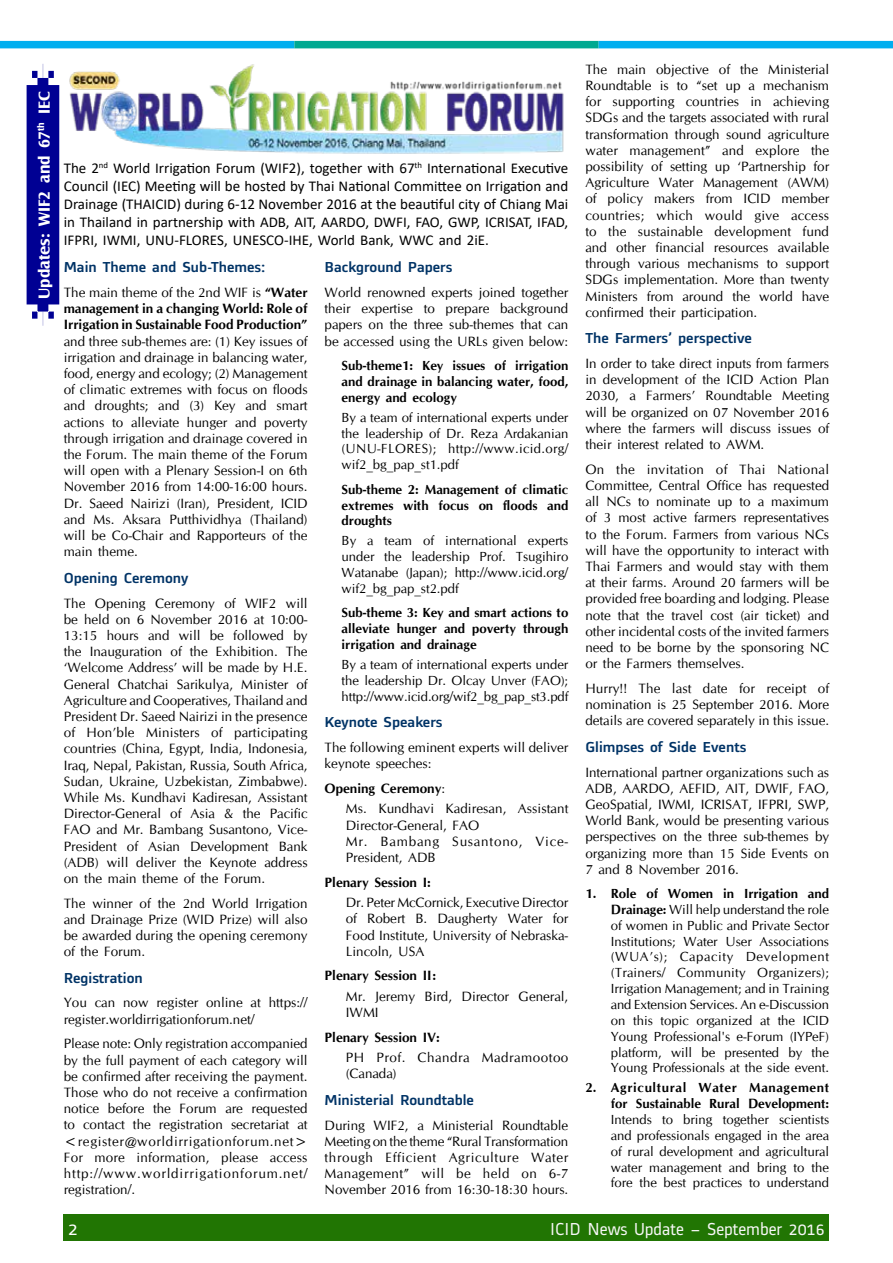
<style>
.page{position:relative;width:893px;height:1263px;background:#fff}
.page>*{position:absolute;margin:0;border:0;box-sizing:border-box;transform-origin:0 0}
.t1{font:18px "Alstom";color:#f7f7f7}
.t2{font:18px "Alstom";color:#fff;scale:1.1 1}
.t3{font:700 16.5px "Castle T";color:#fff}
.t4{font:15px/18px "Calibri";color:#000;text-align:justify}
.t5{font:500 15px "Alstom";color:#036;scale:1.1 1}
.t6{font:13.5px/16.2px "CG Omega";color:#000;text-align:justify}
.t7{font:700 13.5px/16.2px "CG Omega";color:#000;text-align:justify}
.t8{font:13.5px/16.2px "CG Omega";letter-spacing:.04em;color:#000}
.t9{font:13.2px/15.9px "CG Omega";color:#000;text-align:justify}
.t10{font:700 13.2px/15.9px "CG Omega";color:#000;text-align:justify}
.s1{font-weight:400}
.s2{font-weight:700}
</style>
<div class="page">
<div style="left:64px;top:1214px;width:765px;height:27px;background:#217503"></div>
<img style="left:69px;top:64px;width:495px;height:90px">
<svg style="left:27px;top:64px;width:32px;height:262px;background:#1f1fa0"></svg>
<div style="left:0;top:41px;width:294px;height:7px;background:#00aeef"></div>
<div style="left:294px;top:41px;width:305px;height:7px;background:#00a991"></div>
<div style="left:599px;top:41px;width:294px;height:7px;background:#00aeef"></div>
<p class="t3" style="left:35px;top:299px;width:208px;rotate:-90deg">Updates: WIF2 and 67<sup>th</sup> IEC</p>
<p class="t4" style="left:64px;top:160px;width:506px">The 2<sup>nd</sup> World Irrigation Forum (WIF2), together with 67<sup>th</sup> International Executive Council (IEC) Meeting will be hosted by Thai National Committee on Irrigation and Drainage (THAICID) during 6-12 November 2016 at the beautiful city of Chiang Mai in Thailand in partnership with ADB, AIT, AARDO, DWFI, FAO, GWP, ICRISAT, IFAD, IFPRI, IWMI, UNU-FLORES, UNESCO-IHE, World Bank, WWC and 2iE.</p>
<p class="t5" style="left:64px;top:257px;width:185px">Main Theme and Sub-Themes:</p>
<p class="t7" style="left:64px;top:284px;width:245px"><span class="s1">The main theme of the 2nd WIF is</span> “Water management in a changing World: Role of Irrigation in Sustainable Food Production”</p>
<p class="t6" style="left:64px;top:333px;width:245px">and three sub-themes are: (1) Key issues of irrigation and drainage in balancing water, food, energy and ecology; (2) Management of climatic extremes with focus on floods and droughts; and (3) Key and smart actions to alleviate hunger and poverty through irrigation and drainage covered in the Forum. The main theme of the Forum will open with a Plenary Session-I on 6th November 2016 from 14:00-16:00 hours.<br>Dr. Saeed Nairizi (Iran), President, ICID and Ms. Aksara Putthividhya (Thailand) will be Co-Chair and Rapporteurs of the main theme.</p>
<p class="t5" style="left:64px;top:567px;width:115px">Opening Ceremony</p>
<p class="t6" style="left:64px;top:595px;width:245px">The Opening Ceremony of WIF2 will be held on 6 November 2016 at 10:00- 13:15 hours and will be followed by the Inauguration of the Exhibition. The ‘Welcome Address’ will be made by H.E.<br>General Chatchai Sarikulya, Minister of Agriculture and Cooperatives, Thailand and President Dr. Saeed Nairizi in the presence of Hon’ble Ministers of participating countries (China, Egypt, India, Indonesia, Iraq, Nepal, Pakistan, Russia, South Africa, Sudan, Ukraine, Uzbekistan, Zimbabwe).<br>While Ms. Kundhavi Kadiresan, Assistant Director-General of Asia &amp; the Pacific FAO and Mr. Bambang Susantono, Vice-President of Asian Development Bank (ADB) will deliver the Keynote address on the main theme of the Forum.</p>
<p class="t6" style="left:64px;top:895px;width:245px">The winner of the 2nd World Irrigation and Drainage Prize (WID Prize) will also be awarded during the opening ceremony of the Forum.</p>
<p class="t5" style="left:64px;top:967px;width:73px">Registration</p>
<p class="t6" style="left:64px;top:995px;width:245px">You can now register online at https:// register.worldirrigationforum.net/</p>
<p class="t6" style="left:64px;top:1036px;width:245px">Please note: Only registration accompanied by the full payment of each category will be confirmed after receiving the payment.<br>Those who do not receive a confirmation notice before the Forum are requested to contact the registration secretariat at &lt;register@worldirrigationforum.net&gt; For more information, please access http://www.worldirrigationforum.net/ registration/.</p>
<p class="t5" style="left:325px;top:257px;width:118px">Background Papers</p>
<p class="t6" style="left:325px;top:284px;width:245px">World renowned experts joined together their expertise to prepare background papers on the three sub-themes that can be accessed using the URLs given below:</p>
<p class="t10" style="left:342px;top:357px;width:228px">Sub-theme1: Key issues of irrigation and drainage in balancing water, food, energy and ecology</p>
<p class="t9" style="left:342px;top:409px;width:228px">By a team of international experts under the leadership of Dr. Reza Ardakanian (UNU-FLORES); http://www.icid.org/ wif2_bg_pap_st1.pdf</p>
<p class="t10" style="left:342px;top:481px;width:228px">Sub-theme 2: Management of climatic extremes with focus on floods and droughts</p>
<p class="t9" style="left:342px;top:533px;width:228px">By a team of international experts under the leadership Prof. Tsugihiro Watanabe (Japan); http://www.icid.org/ wif2_bg_pap_st2.pdf</p>
<p class="t10" style="left:342px;top:605px;width:228px">Sub-theme 3: Key and smart actions to alleviate hunger and poverty through irrigation and drainage</p>
<p class="t9" style="left:342px;top:657px;width:228px">By a team of international experts under the leadership Dr. Olcay Unver (FAO); http://www.icid.org/wif2_bg_pap_st3.pdf</p>
<p class="t5" style="left:325px;top:712px;width:109px">Keynote Speakers</p>
<p class="t6" style="left:325px;top:739px;width:245px">The following eminent experts will deliver keynote speeches:</p>
<p class="t6" style="left:346px;top:778px;width:224px;line-height:20.4px;text-indent:-21px"><span class="s2">Opening Ceremony</span>:<br>Ms. Kundhavi Kadiresan, Assistant</p>
<p class="t6" style="left:346px;top:817px;width:224px;text-align:left">Director-General, FAO<br>Mr. Bambang Susantono, Vice-<br>President, ADB</p>
<p class="t7" style="left:325px;top:874px;width:108px">Plenary Session I:</p>
<p class="t6" style="left:346px;top:894px;width:224px">Dr. Peter McCornick, Executive Director of Robert B. Daugherty Water for Food Institute, University of Nebraska-Lincoln, USA</p>
<p class="t7" style="left:325px;top:968px;width:113px">Plenary Session II:</p>
<p class="t6" style="left:346px;top:988px;width:224px">Mr. Jeremy Bird, Director General,<br>IWMI</p>
<p class="t7" style="left:325px;top:1029px;width:117px">Plenary Session IV:</p>
<p class="t8" style="left:346px;top:1050px;width:224px">PH Prof. Chandra Madramootoo (Canada)</p>
<p class="t5" style="left:325px;top:1089px;width:137px">Ministerial Roundtable</p>
<p class="t6" style="left:325px;top:1117px;width:245px">During WIF2, a Ministerial Roundtable Meeting on the theme “Rural Transformation through Efficient Agriculture Water Management” will be held on 6-7<br>November 2016 from 16:30-18:30 hours.</p>
<p class="t6" style="left:585px;top:61px;width:245px">The main objective of the Ministerial Roundtable is to “set up a mechanism for supporting countries in achieving SDGs and the targets associated with rural transformation through sound agriculture water management” and explore the possibility of setting up ‘Partnership for Agriculture Water Management (AWM) of policy makers from ICID member countries; which would give access to the sustainable development fund and other financial resources available through various mechanisms to support SDGs implementation. More than twenty Ministers from around the world have confirmed their participation.</p>
<p class="t5" style="left:585px;top:328px;width:153px">The Farmers’ perspective</p>
<p class="t6" style="left:585px;top:355px;width:245px">In order to take direct inputs from farmers in development of the ICID Action Plan 2030, a Farmers’ Roundtable Meeting will be organized on 07 November 2016 where the farmers will discuss issues of their interest related to AWM.</p>
<p class="t6" style="left:585px;top:461px;width:245px">On the invitation of Thai National Committee, Central Office has requested all NCs to nominate up to a maximum of 3 most active farmers representatives to the Forum. Farmers from various NCs will have the opportunity to interact with Thai Farmers and would stay with them at their farms. Around 20 farmers will be provided free boarding and lodging. Please note that the travel cost (air ticket) and other incidental costs of the invited farmers need to be borne by the sponsoring NC or the Farmers themselves.</p>
<p class="t6" style="left:585px;top:680px;width:245px">Hurry!! The last date for receipt of nomination is 25 September 2016. More details are covered separately in this issue.</p>
<p class="t5" style="left:585px;top:736px;width:148px">Glimpses of Side Events</p>
<p class="t6" style="left:585px;top:764px;width:245px">International partner organizations such as ADB, AARDO, AEFID, AIT, DWIF, FAO, GeoSpatial, IWMI, ICRISAT, IFPRI, SWP, World Bank, would be presenting various perspectives on the three sub-themes by organizing more than 15 Side Events on 7 and 8 November 2016.</p>
<p class="t9" style="left:611px;top:886px;width:220px;text-indent:-26px"><span class="s2">1. Role of Women in Irrigation and Drainage:</span> Will help understand the role of women in Public and Private Sector Institutions; Water User Associations (WUA’s); Capacity Development (Trainers/ Community Organizers); Irrigation Management; and in Training and Extension Services. An e-Discussion on this topic organized at the ICID Young Professional's e-Forum (IYPeF) platform, will be presented by the Young Professionals at the side event.</p>
<p class="t10" style="left:585px;top:1080px;width:245px;text-align:right">2. Agricultural Water Management for Sustainable Rural Development:</p>
<p class="t9" style="left:611px;top:1112px;width:220px">Intends to bring together scientists and professionals engaged in the area of rural development and agricultural water management and bring to the fore the best practices to understand</p>
<h1 class="t2" style="left:68px;top:1217px;width:10px">2</h1>
<h1 class="t1" style="left:550px;top:1217px;width:276px">ICID News Update – September 2016</h1>
</div>
